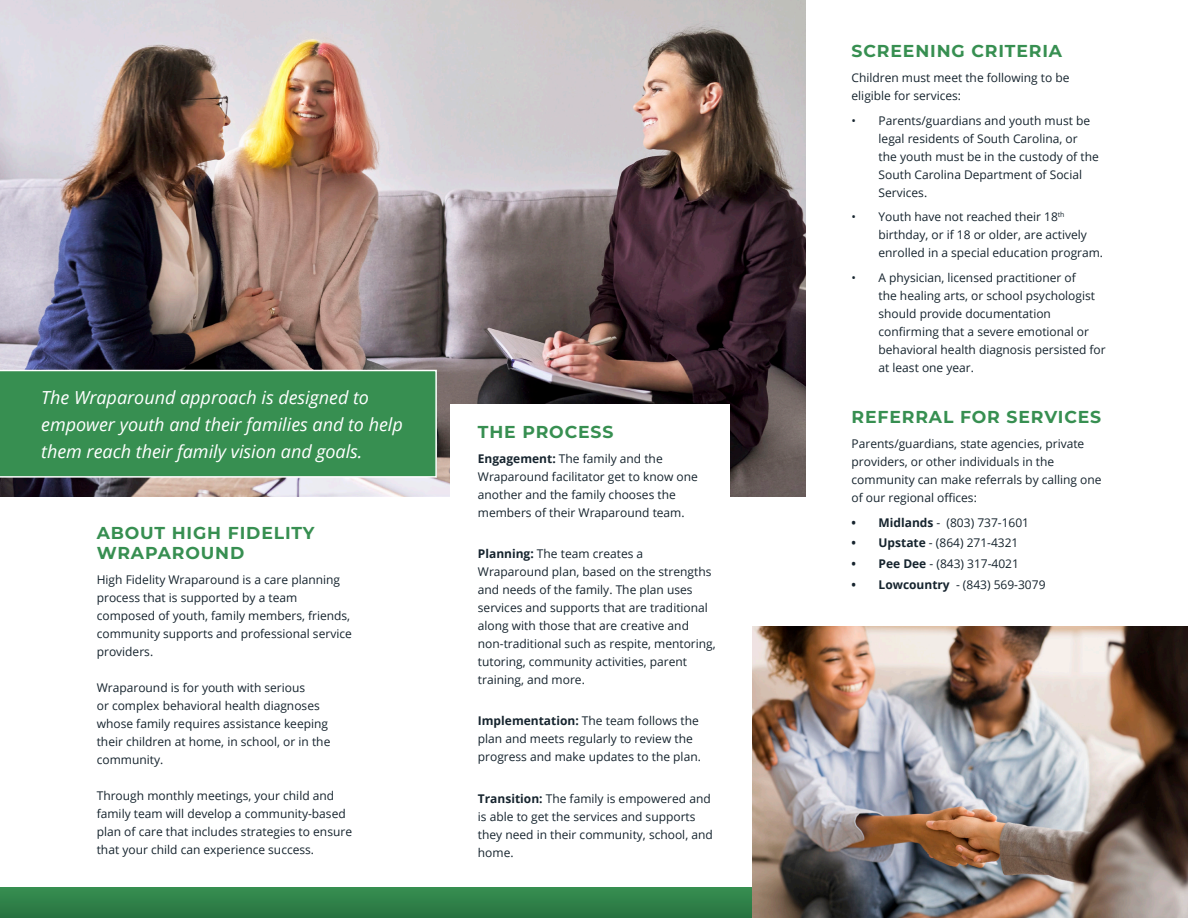
<style>
.page{position:relative;width:1188px;height:918px;background:#fff}
.page>*{position:absolute;margin:0;border:0;box-sizing:border-box;transform-origin:0 0}
.Body_Text{font:italic 18px/27px "Open Sans";color:#fff}
.Body_Text-2{font:700 17.25px/19.5px "Montserrat";letter-spacing:.05em;color:#378f51}
.Body_Text-3{font:12px/18px "Open Sans";color:#16242e}
.s1{font-weight:700}
</style>
<div class="page">
<div style="left:0;top:888px;width:1188px;height:30px;background:linear-gradient(to bottom,#378e51,#287441)"></div>
<img style="left:752px;top:627px;width:436px;height:291px">
<img style="left:0;top:0;width:806px;height:497px">
<div style="left:451px;top:404px;width:279px;height:474px;background:#fff"></div>
<div style="left:0;top:370px;width:437px;height:108px;background:#378f51"></div>
<p class="Body_Text" style="left:41px;top:383px;width:363px">The Wraparound approach is designed to empower youth and their families and to help them reach their family vision and goals.</p>
<p class="Body_Text-2" style="left:97px;top:523px;width:219px">ABOUT HIGH FIDELITY<br>WRAPAROUND</p>
<p class="Body_Text-3" style="left:97px;top:570px;width:257px">High Fidelity Wraparound is a care planning process that is supported by a team composed of youth, family members, friends, community supports and professional service providers.</p>
<p class="Body_Text-3" style="left:97px;top:678px;width:235px">Wraparound is for youth with serious<br>or complex behavioral health diagnoses whose family requires assistance keeping their children at home, in school, or in the community.</p>
<p class="Body_Text-3" style="left:97px;top:786px;width:257px">Through monthly meetings, your child and family team will develop a community-based plan of care that includes strategies to ensure that your child can experience success.</p>
<p class="Body_Text-2" style="left:478px;top:422px;width:137px">THE PROCESS</p>
<p class="Body_Text-3" style="left:478px;top:449px;width:222px"><span class="s1">Engagement:</span> The family and the Wraparound facilitator get to know one another and the family chooses the members of their Wraparound team.</p>
<p class="Body_Text-3" style="left:478px;top:544px;width:239px"><span class="s1">Planning:</span> The team creates a Wraparound plan, based on the strengths and needs of the family. The plan uses services and supports that are traditional along with those that are creative and non-traditional such as respite, mentoring, tutoring, community activities, parent training, and more.</p>
<p class="Body_Text-3" style="left:478px;top:712px;width:225px"><span class="s1">Implementation:</span> The team follows the plan and meets regularly to review the progress and make updates to the plan.</p>
<p class="Body_Text-3" style="left:478px;top:789px;width:236px"><span class="s1">Transition:</span> The family is empowered and is able to get the services and supports they need in their community, school, and home.</p>
<p class="Body_Text-2" style="left:852px;top:41px;width:212px">SCREENING CRITERIA</p>
<p class="Body_Text-3" style="left:852px;top:68px;width:219px">Children must meet the following to be eligible for services:</p>
<p class="Body_Text-3" style="left:879px;top:111px;width:222px;text-indent:-27px">• Parents/guardians and youth must be legal residents of South Carolina, or the youth must be in the custody of the<br>South Carolina Department of Social<br>Services.</p>
<p class="Body_Text-3" style="left:879px;top:208px;width:226px;text-indent:-27px">• Youth have not reached their 18<sup>th </sup>birthday, or if 18 or older, are actively enrolled in a special education program.</p>
<p class="Body_Text-3" style="left:879px;top:269px;width:229px;text-indent:-27px">• A physician, licensed practitioner of<br>the healing arts, or school psychologist should provide documentation confirming that a severe emotional or behavioral health diagnosis persisted for at least one year.</p>
<p class="Body_Text-2" style="left:852px;top:407px;width:251px">REFERRAL FOR SERVICES</p>
<p class="Body_Text-3" style="left:852px;top:434px;width:252px">Parents/guardians, state agencies, private providers, or other individuals in the community can make referrals by calling one of our regional offices:</p>
<p class="Body_Text-3" style="left:852px;top:513px;width:179px"><span class="s1">• Midlands</span> - (803) 737-1601</p>
<p class="Body_Text-3" style="left:852px;top:534px;width:168px"><span class="s1">• Upstate</span> - (864) 271-4321</p>
<p class="Body_Text-3" style="left:852px;top:554px;width:169px"><span class="s1">• Pee Dee</span> - (843) 317-4021</p>
<p class="Body_Text-3" style="left:852px;top:575px;width:195px"><span class="s1">• Lowcountry</span> - (843) 569-3079</p>
</div>
